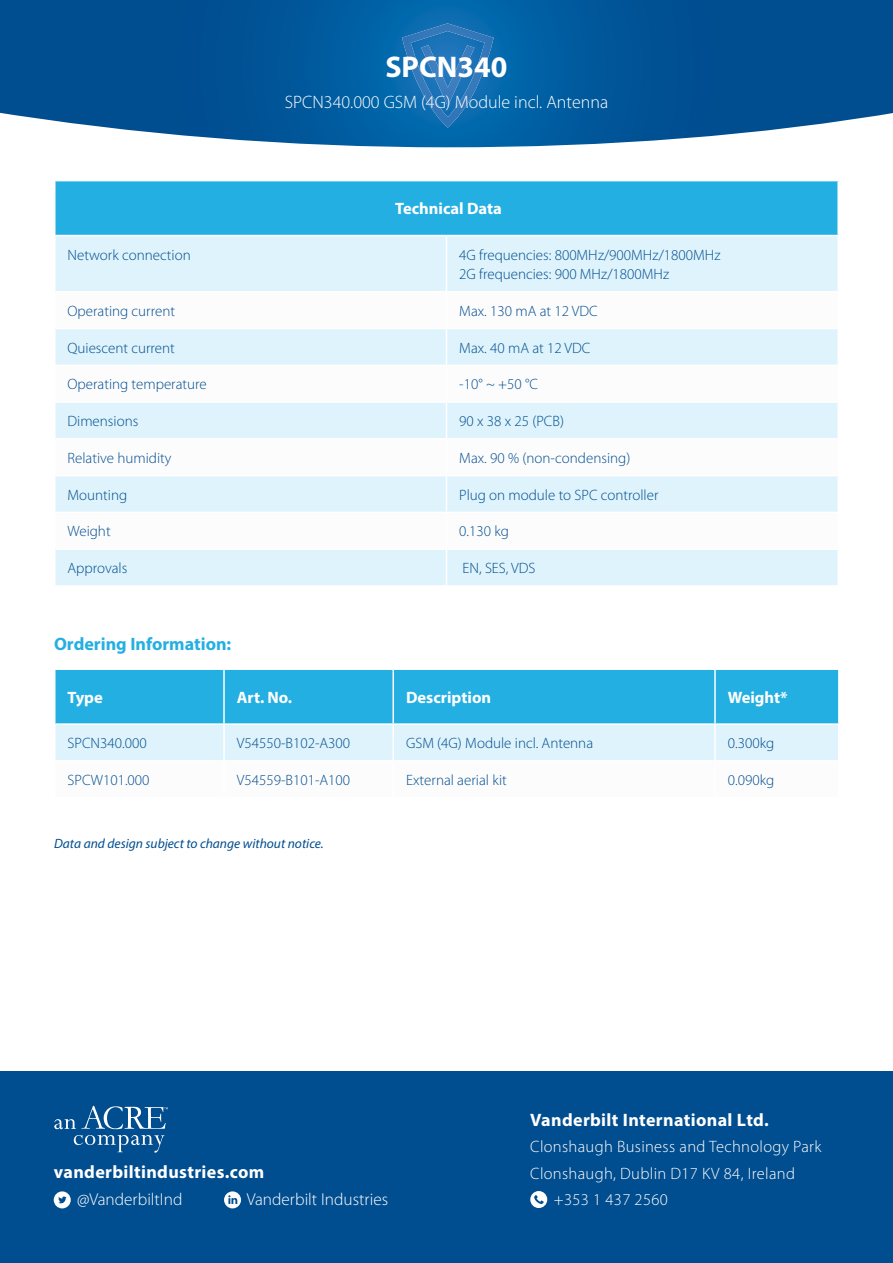
<style>
.page{position:relative;width:893px;height:1263px;background:#fff}
.page>*{position:absolute;margin:0;border:0;box-sizing:border-box;transform-origin:0 0}
.t1{font:700 30px "Myriad Pro";color:#fff}
.t2{font:700 18px "Myriad Pro";letter-spacing:.02em;color:#fff}
.t3{font:300 18px "Myriad Pro";color:#fff}
.t4{font:700 18px "Myriad Pro";color:#24afe2}
.t5{font:300 17.25px "Myriad Pro";color:#fff}
.t6{font:300 16.5px "Myriad Pro";letter-spacing:.02em;color:#fff}
.t7{font:700 16.5px "Myriad Pro";color:#fff}
.t8{font:300 15px/19.5px "Myriad Pro";color:#004d8f}
.t9{font:italic 13.5px "Myriad Pro";color:#004d8f}
</style>
<div class="page">
<svg style="left:0;top:0;width:893px;height:147px;background:#14629f"></svg>
<svg style="left:402px;top:23px;width:92px;height:105px;background:#1f73b6"></svg>
<div style="left:55px;top:181px;width:783px;height:55px;background:#24afe2"></div>
<div style="left:56px;top:236px;width:781px;height:349px;background:#def3fb"></div>
<svg style="left:56px;top:293px;width:781px;height:255px"></svg>
<hr style="left:446px;top:236px;width:1px;height:55px;background:#fff">
<hr style="left:446px;top:293px;width:1px;height:35px;background:#fff">
<hr style="left:446px;top:329px;width:1px;height:36px;background:#fff">
<hr style="left:446px;top:366px;width:1px;height:35px;background:#fff">
<hr style="left:446px;top:403px;width:1px;height:35px;background:#fff">
<hr style="left:446px;top:440px;width:1px;height:35px;background:#fff">
<hr style="left:446px;top:476px;width:1px;height:36px;background:#fff">
<hr style="left:446px;top:513px;width:1px;height:35px;background:#fff">
<hr style="left:446px;top:550px;width:1px;height:35px;background:#fff">
<hr style="left:56px;top:291px;width:390px;height:2px;background:#fff">
<hr style="left:446px;top:291px;width:391px;height:2px;background:#fff">
<hr style="left:56px;top:328px;width:390px;height:1px;background:#fff">
<hr style="left:446px;top:328px;width:391px;height:1px;background:#fff">
<hr style="left:56px;top:365px;width:390px;height:1px;background:#fff">
<hr style="left:446px;top:365px;width:391px;height:1px;background:#fff">
<hr style="left:56px;top:401px;width:390px;height:2px;background:#fff">
<hr style="left:446px;top:401px;width:391px;height:2px;background:#fff">
<hr style="left:56px;top:438px;width:390px;height:2px;background:#fff">
<hr style="left:446px;top:438px;width:391px;height:2px;background:#fff">
<hr style="left:56px;top:475px;width:390px;height:1px;background:#fff">
<hr style="left:446px;top:475px;width:391px;height:1px;background:#fff">
<hr style="left:56px;top:512px;width:390px;height:1px;background:#fff">
<hr style="left:446px;top:512px;width:391px;height:1px;background:#fff">
<hr style="left:56px;top:548px;width:390px;height:2px;background:#fff">
<hr style="left:446px;top:548px;width:391px;height:2px;background:#fff">
<hr style="left:54px;top:181px;width:2px;height:54px;background:#fff">
<hr style="left:837px;top:181px;width:2px;height:54px;background:#fff">
<hr style="left:54px;top:235px;width:392px;height:1px;background:#fff">
<hr style="left:446px;top:235px;width:393px;height:1px;background:#fff">
<svg style="left:56px;top:670px;width:782px;height:90px;background:#6dcaeb"></svg>
<hr style="left:223px;top:670px;width:2px;height:53px;background:#fff">
<hr style="left:392px;top:670px;width:2px;height:53px;background:#fff">
<hr style="left:714px;top:670px;width:2px;height:53px;background:#fff">
<hr style="left:223px;top:725px;width:2px;height:35px;background:#fff">
<hr style="left:392px;top:725px;width:2px;height:35px;background:#fff">
<hr style="left:714px;top:725px;width:2px;height:35px;background:#fff">
<hr style="left:54px;top:723px;width:170px;height:2px;background:#fff">
<hr style="left:224px;top:723px;width:169px;height:2px;background:#fff">
<hr style="left:393px;top:723px;width:322px;height:2px;background:#fff">
<hr style="left:715px;top:723px;width:125px;height:2px;background:#fff">
<div style="left:0;top:1071px;width:893px;height:192px;background:#004d8f"></div>
<svg style="left:530px;top:1191px;width:17px;height:17px"></svg>
<svg style="left:54px;top:1191px;width:17px;height:17px"></svg>
<svg style="left:224px;top:1191px;width:17px;height:17px"></svg>
<svg style="left:74px;top:1135px;width:91px;height:17px"></svg>
<svg style="left:54px;top:1106px;width:114px;height:23px"></svg>
<h1 class="t1" style="left:385px;top:47px;width:124px">SPCN340</h1>
<p class="t3" style="left:285px;top:91px;width:325px">SPCN340.000 GSM (4G) Module incl. Antenna</p>
<p class="t7" style="left:395px;top:198px;width:108px">Technical Data</p>
<p class="t8" style="left:68px;top:245px;width:125px">Network connection</p>
<p class="t8" style="left:459px;top:245px;width:263px">4G frequencies: 800MHz/900MHz/1800MHz<br>2G frequencies: 900 MHz/1800MHz</p>
<p class="t8" style="left:68px;top:301px;width:109px">Operating current</p>
<p class="t8" style="left:459px;top:301px;width:140px">Max. 130 mA at 12 VDC</p>
<p class="t8" style="left:68px;top:338px;width:109px">Quiescent current</p>
<p class="t8" style="left:459px;top:338px;width:133px">Max. 40 mA at 12 VDC</p>
<p class="t8" style="left:68px;top:374px;width:141px">Operating temperature</p>
<p class="t8" style="left:459px;top:374px;width:80px">-10° ~ +50 °C</p>
<p class="t8" style="left:68px;top:411px;width:72px">Dimensions</p>
<p class="t8" style="left:459px;top:411px;width:106px">90 x 38 x 25 (PCB)</p>
<p class="t8" style="left:68px;top:448px;width:106px">Relative humidity</p>
<p class="t8" style="left:459px;top:448px;width:173px">Max. 90 % (non-condensing)</p>
<p class="t8" style="left:68px;top:485px;width:61px">Mounting</p>
<p class="t8" style="left:459px;top:485px;width:201px">Plug on module to SPC controller</p>
<p class="t8" style="left:68px;top:521px;width:45px">Weight</p>
<p class="t8" style="left:459px;top:521px;width:51px">0.130 kg</p>
<p class="t8" style="left:68px;top:558px;width:61px">Approvals</p>
<p class="t8" style="left:463px;top:558px;width:75px">EN, SES, VDS</p>
<p class="t4" style="left:54px;top:632px;width:179px">Ordering Information:</p>
<p class="t7" style="left:68px;top:686px;width:37px">Type</p>
<p class="t7" style="left:237px;top:686px;width:57px">Art. No.</p>
<p class="t7" style="left:406px;top:686px;width:87px">Description</p>
<p class="t7" style="left:728px;top:686px;width:61px">Weight*</p>
<p class="t8" style="left:68px;top:733px;width:81px">SPCN340.000</p>
<p class="t8" style="left:237px;top:733px;width:115px">V54550-B102-A300</p>
<p class="t8" style="left:406px;top:733px;width:189px">GSM (4G) Module incl. Antenna</p>
<p class="t8" style="left:728px;top:733px;width:48px">0.300kg</p>
<p class="t8" style="left:68px;top:770px;width:84px">SPCW101.000</p>
<p class="t8" style="left:237px;top:770px;width:115px">V54559-B101-A100</p>
<p class="t8" style="left:406px;top:770px;width:102px">External aerial kit</p>
<p class="t8" style="left:728px;top:770px;width:48px">0.090kg</p>
<p class="t9" style="left:54px;top:835px;width:271px">Data and design subject to change without notice.</p>
<p class="t2" style="left:54px;top:1160px;width:212px">vanderbiltindustries.com</p>
<p class="t5" style="left:77px;top:1189px;width:107px">@VanderbiltInd</p>
<p class="t5" style="left:247px;top:1189px;width:143px">Vanderbilt Industries</p>
<p class="t2" style="left:530px;top:1108px;width:240px">Vanderbilt International Ltd.</p>
<p class="t6" style="left:530px;top:1136px;width:293px">Clonshaugh Business and Technology Park</p>
<p class="t6" style="left:530px;top:1163px;width:266px">Clonshaugh, Dublin D17 KV 84, Ireland</p>
<p class="t6" style="left:554px;top:1189px;width:115px">+353 1 437 2560</p>
</div>
